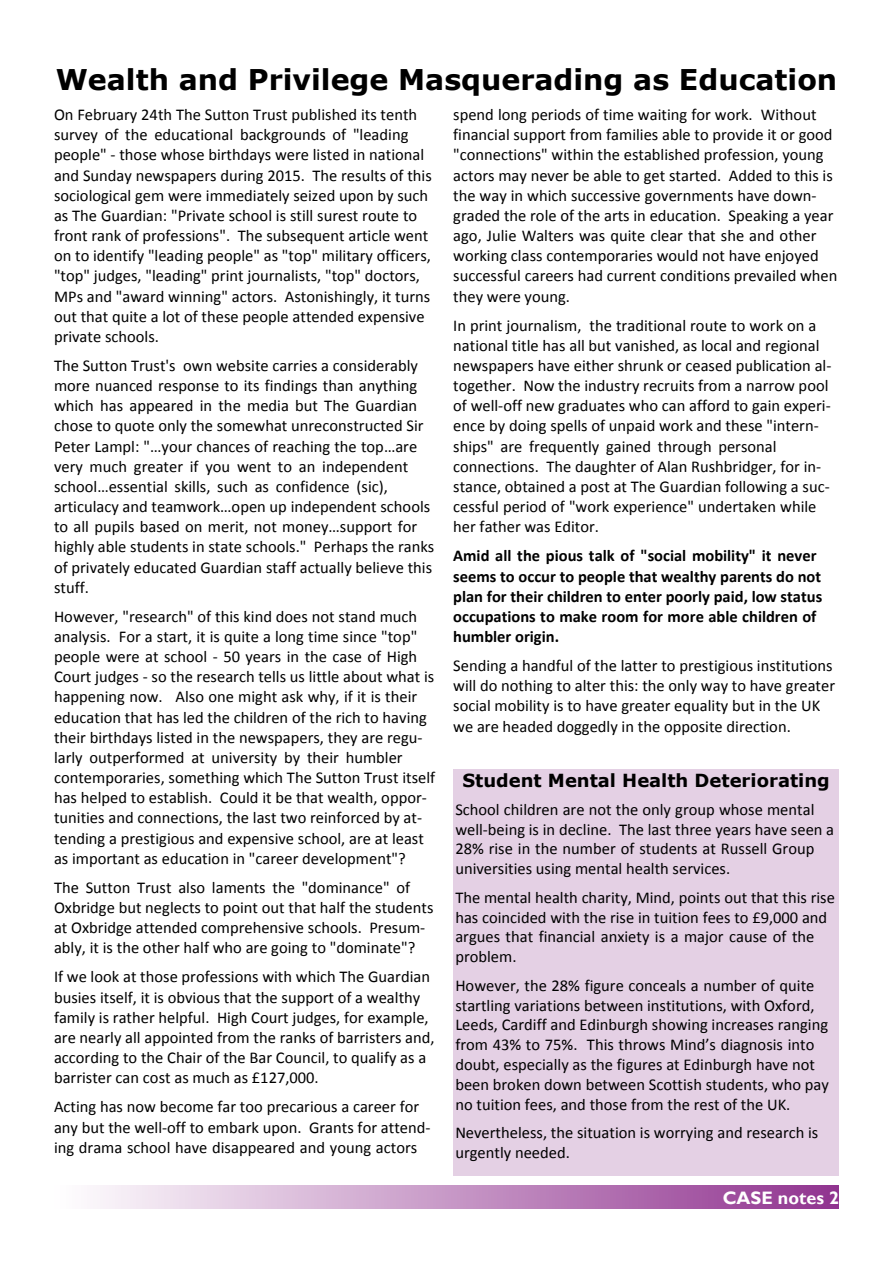
<style>
.page{position:relative;width:893px;height:1263px;background:#fff}
.page>*{position:absolute;margin:0;border:0;box-sizing:border-box;transform-origin:0 0}
.t1{font:700 28.5px "Verdana";color:#000}
.t2{font:700 18px "Verdana";color:#000}
.t3{font:700 18px "Gill Sans";color:#fff}
.t4{font:16.5px/20.1px "Calibri";color:#000}
.t5{font:700 16.5px/20.1px "Calibri";color:#000}
</style>
<div class="page">
<div style="left:54px;top:1185px;width:785px;height:24px;background:linear-gradient(to right,#fff,#90338f)"></div>
<div style="left:453px;top:769px;width:386px;height:406px;background:#e4d0e4"></div>
<h1 class="t1" style="left:56px;top:68px;width:783px">Wealth and Privilege Masquerading as Education</h1>
<p class="t4" style="left:453px;top:106px;width:386px">spend long periods of time waiting for work. Without financial support from families able to provide it or good "connections" within the established profession, young actors may never be able to get started. Added to this is the way in which successive governments have down&shy;graded the role of the arts in education. Speaking a year ago, Julie Walters was quite clear that she and other working class contemporaries would not have enjoyed successful careers had current conditions prevailed when they were young.</p>
<p class="t4" style="left:453px;top:316px;width:380px">In print journalism, the traditional route to work on a national title has all but vanished, as local and regional newspapers have either shrunk or ceased publication al&shy;together. Now the industry recruits from a narrow pool of well-off new graduates who can afford to gain experi&shy;ence by doing spells of unpaid work and these "intern&shy;ships" are frequently gained through personal connections. The daughter of Alan Rushbridger, for in&shy;stance, obtained a post at The Guardian following a suc&shy;cessful period of "work experience" undertaken while her father was Editor.</p>
<p class="t5" style="left:453px;top:547px;width:370px">Amid all the pious talk of "social mobility" it never seems to occur to people that wealthy parents do not plan for their children to enter poorly paid, low status occupations to make room for more able children of humbler origin.</p>
<p class="t4" style="left:453px;top:657px;width:383px">Sending a handful of the latter to prestigious institutions will do nothing to alter this: the only way to have greater social mobility is to have greater equality but in the UK we are headed doggedly in the opposite direction.</p>
<p class="t2" style="left:462px;top:773px;width:369px">Student Mental Health Deteriorating</p>
<p class="t4" style="left:455px;top:801px;width:380px">School children are not the only group whose mental well-being is in decline. The last three years have seen a 28% rise in the number of students at Russell Group universities using mental health services.</p>
<p class="t4" style="left:455px;top:889px;width:381px">The mental health charity, Mind, points out that this rise has coincided with the rise in tuition fees to £9,000 and argues that financial anxiety is a major cause of the problem.</p>
<p class="t4" style="left:455px;top:977px;width:375px">However, the 28% figure conceals a number of quite startling variations between institutions, with Oxford, Leeds, Cardiff and Edinburgh showing increases ranging from 43% to 75%. This throws Mind’s diagnosis into doubt, especially as the figures at Edinburgh have not been broken down between Scottish students, who pay no tuition fees, and those from the rest of the UK.</p>
<p class="t4" style="left:455px;top:1124px;width:365px">Nevertheless, the situation is worrying and research is urgently needed.</p>
<p class="t4" style="left:54px;top:106px;width:379px">On February 24th The Sutton Trust published its tenth survey of the educational backgrounds of "leading people" - those whose birthdays were listed in national and Sunday newspapers during 2015. The results of this sociological gem were immediately seized upon by such as The Guardian: "Private school is still surest route to front rank of professions". The subsequent article went on to identify "leading people" as "top" military officers, "top" judges, "leading" print journalists, "top" doctors, MPs and "award winning" actors. Astonishingly, it turns out that quite a lot of these people attended expensive private schools.</p>
<p class="t4" style="left:54px;top:357px;width:382px">The Sutton Trust's own website carries a considerably more nuanced response to its findings than anything which has appeared in the media but The Guardian chose to quote only the somewhat unreconstructed Sir Peter Lampl: "…your chances of reaching the top…are very much greater if you went to an independent school…essential skills, such as confidence (sic), articulacy and teamwork…open up independent schools to all pupils based on merit, not money…support for highly able students in state schools." Perhaps the ranks of privately educated Guardian staff actually believe this stuff.</p>
<p class="t4" style="left:54px;top:608px;width:383px">However, "research" of this kind does not stand much analysis. For a start, it is quite a long time since "top" people were at school - 50 years in the case of High Court judges - so the research tells us little about what is happening now. Also one might ask why, if it is their education that has led the children of the rich to having their birthdays listed in the newspapers, they are regu&shy;larly outperformed at university by their humbler contemporaries, something which The Sutton Trust itself has helped to establish. Could it be that wealth, oppor&shy;tunities and connections, the last two reinforced by at&shy;tending a prestigious and expensive school, are at least as important as education in "career development"?</p>
<p class="t4" style="left:54px;top:879px;width:381px">The Sutton Trust also laments the "dominance" of Oxbridge but neglects to point out that half the students at Oxbridge attended comprehensive schools. Presum&shy;ably, it is the other half who are going to "dominate"?</p>
<p class="t4" style="left:54px;top:968px;width:382px">If we look at those professions with which The Guardian busies itself, it is obvious that the support of a wealthy family is rather helpful. High Court judges, for example, are nearly all appointed from the ranks of barristers and, according to the Chair of the Bar Council, to qualify as a barrister can cost as much as £127,000.</p>
<p class="t4" style="left:54px;top:1098px;width:378px">Acting has now become far too precarious a career for any but the well-off to embark upon. Grants for attend&shy;ing drama school have disappeared and young actors</p>
<p class="t3" style="left:723px;top:1191px;width:118px">CASE notes 2</p>
</div>
